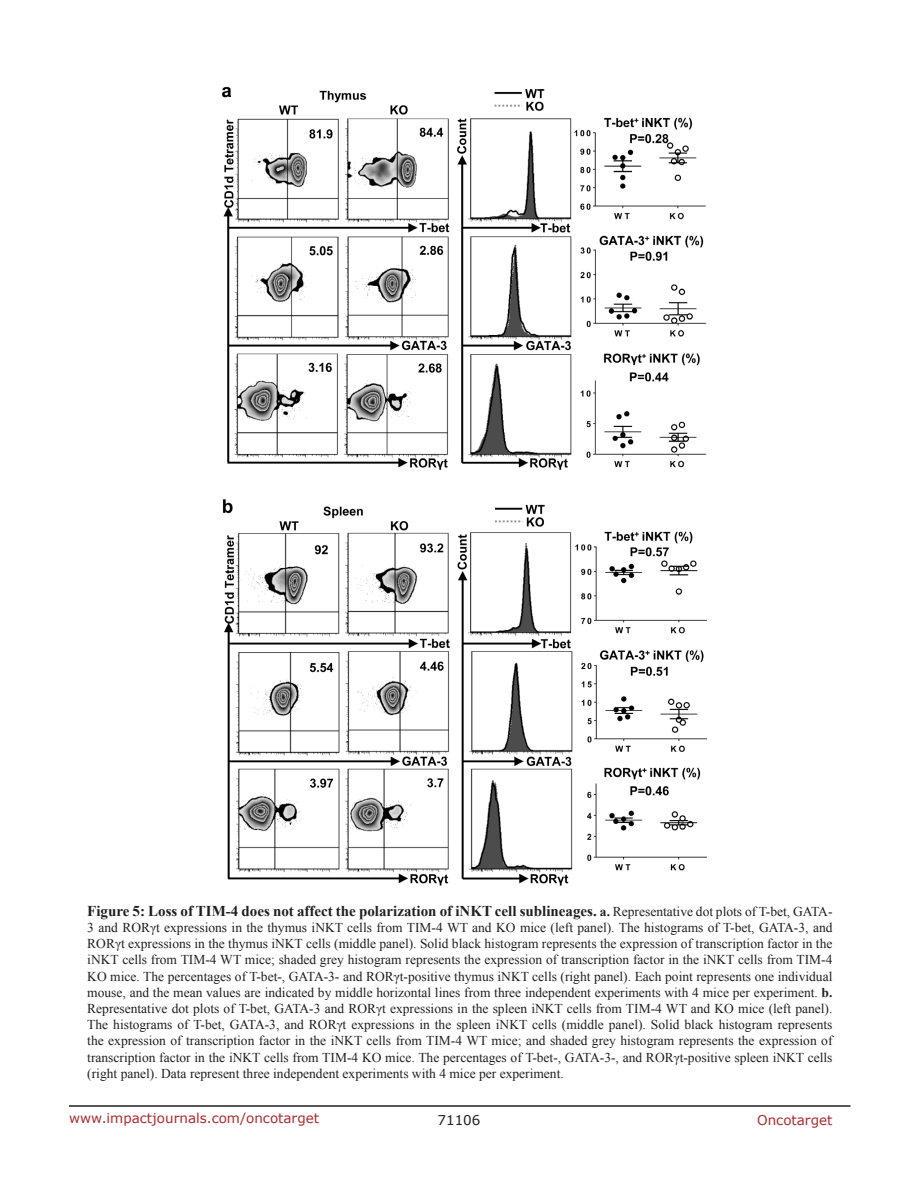
<style>
.page{position:relative;width:918px;height:1188px;background:#fff}
.page>*{position:absolute;margin:0;border:0;box-sizing:border-box;transform-origin:0 0}
.FigureText{font:700 15px "Times New Roman";color:#221f22}
.FigureText-2{font:13.5px/16.2px "Times New Roman";color:#221f22;text-align:justify}
.t1{font:13.5px "Verdana";color:#ac2b31}
.t2{font:13.5px "Verdana";color:#221f22}
.s1{font-size:13.5px}
.s2{font-weight:400;font-size:13.5px}
.s3{font-weight:700}
</style>
<div class="page">
<hr style="left:69px;top:1105px;width:781px;height:2px;background:#231f20">
<img style="left:222px;top:86px;width:484px;height:800px">
<p class="FigureText" style="left:87px;top:900px;width:747px">Figure 5: Loss of TIM-4 does not affect the polarization of iNKT cell sublineages. <span class="s1">a.</span> <span class="s2">Representative dot plots of T-bet, GATA-</span></p>
<p class="FigureText-2" style="left:87px;top:919px;width:747px">3 and RORγt expressions in the thymus iNKT cells from TIM-4 WT and KO mice (left panel). The histograms of T-bet, GATA-3, and RORγt expressions in the thymus iNKT cells (middle panel). Solid black histogram represents the expression of transcription factor in the iNKT cells from TIM-4 WT mice; shaded grey histogram represents the expression of transcription factor in the iNKT cells from TIM-4<br>KO mice. The percentages of T-bet-, GATA-3- and RORγt-positive thymus iNKT cells (right panel). Each point represents one individual mouse, and the mean values are indicated by middle horizontal lines from three independent experiments with 4 mice per experiment. <span class="s3">b.<br></span>Representative dot plots of T-bet, GATA-3 and RORγt expressions in the spleen iNKT cells from TIM-4 WT and KO mice (left panel).<br>The histograms of T-bet, GATA-3, and RORγt expressions in the spleen iNKT cells (middle panel). Solid black histogram represents the expression of transcription factor in the iNKT cells from TIM-4 WT mice; and shaded grey histogram represents the expression of transcription factor in the iNKT cells from TIM-4 KO mice. The percentages of T-bet-, GATA-3-, and RORγt-positive spleen iNKT cells (right panel). Data represent three independent experiments with 4 mice per experiment.</p>
<p class="t1" style="left:69px;top:1109px;width:252px">www.impactjournals.com/oncotarget</p>
<p class="t2" style="left:438px;top:1111px;width:44px">71106</p>
<p class="t1" style="left:757px;top:1111px;width:77px">Oncotarget</p>
</div>
